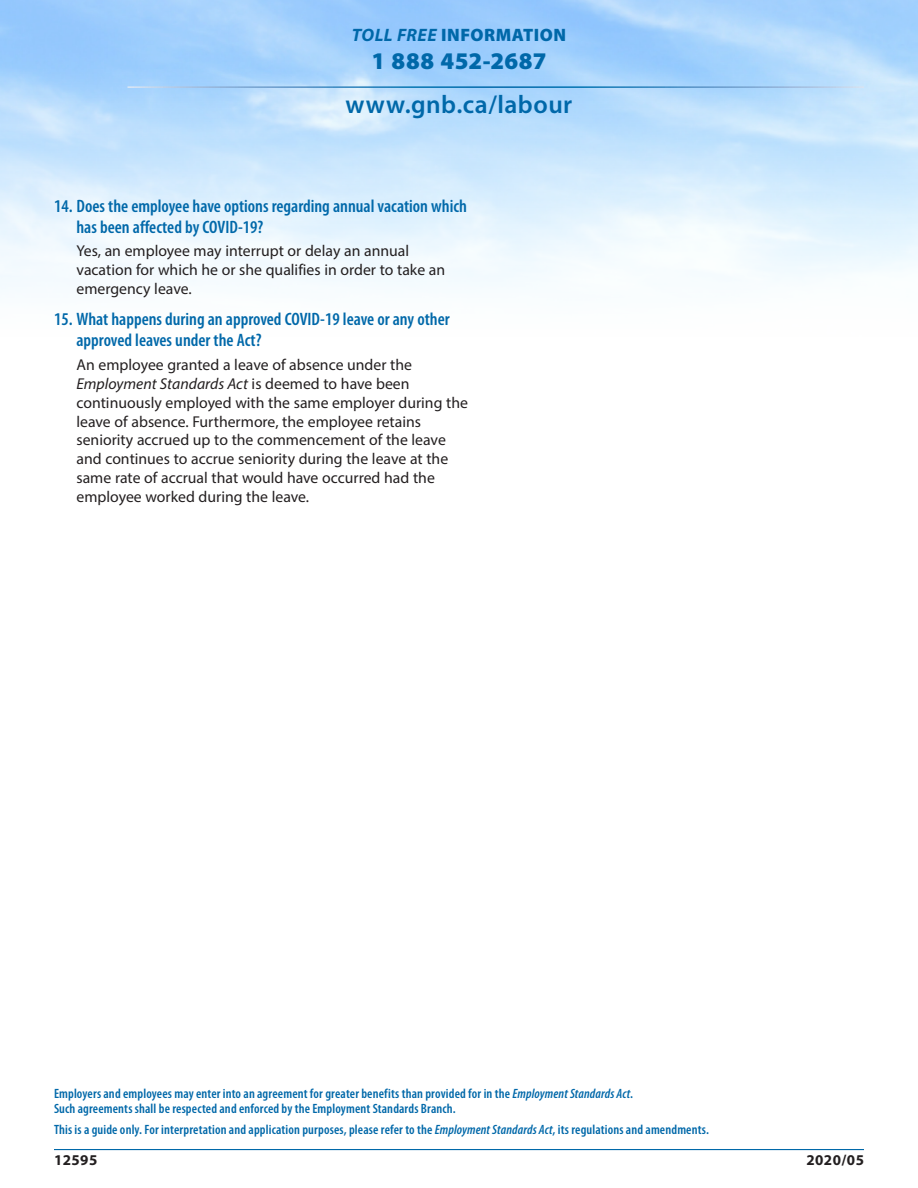
<style>
.page{position:relative;width:918px;height:1188px;background:#fff}
.page>*{position:absolute;margin:0;border:0;box-sizing:border-box;transform-origin:0 0}
.t1{font:600 25.5px "Myriad Pro";letter-spacing:.02em;color:#0068a9}
.t2{font:900 24px "Myriad Pro";letter-spacing:.015em;color:#0068a9}
.question{font:600 condensed 18px/21.6px "Myriad Pro";color:#0068a9}
.t3{font:900 18px "Myriad Pro";letter-spacing:.03em;color:#0068a9}
.text_indent{font:15.75px/18.9px "Myriad Pro";color:#231f20}
.t4{font:700 15px "Myriad Pro";letter-spacing:.03em;color:#231f20}
.t5{font:600 condensed 13.5px/15px "Myriad Pro";letter-spacing:.01em;color:#0068a9}
.s1{font-weight:700;font-style:italic}
.s2{font-style:italic}
</style>
<div class="page">
<hr style="left:54px;top:1149px;width:810px;height:1px;background:#0068a9">
<p class="t3" style="left:352px;top:22px;width:216px"><span class="s1">TOLL FREE</span> INFORMATION</p>
<h2 class="t2" style="left:371px;top:45px;width:177px">1 888 452-2687</h2>
<h1 class="t1" style="left:346px;top:89px;width:228px">www.gnb.ca/labour</h1>
<p class="question" style="left:76px;top:194px;width:392px;text-indent:-22px">14. Does the employee have options regarding annual vacation which has been affected by COVID-19?</p>
<p class="text_indent" style="left:76px;top:242px;width:370px">Yes, an employee may interrupt or delay an annual vacation for which he or she qualifies in order to take an emergency leave.</p>
<p class="question" style="left:76px;top:308px;width:375px;text-indent:-22px">15. What happens during an approved COVID-19 leave or any other approved leaves under the Act?</p>
<p class="text_indent" style="left:76px;top:355px;width:393px">An employee granted a leave of absence under the <span class="s2">Employment Standards Act</span> is deemed to have been continuously employed with the same employer during the leave of absence. Furthermore, the employee retains seniority accrued up to the commencement of the leave and continues to accrue seniority during the leave at the same rate of accrual that would have occurred had the employee worked during the leave.</p>
<p class="t5" style="left:54px;top:1086px;width:581px">Employers and employees may enter into an agreement for greater benefits than provided for in the <span class="s2">Employment Standards Act</span>.<br>Such agreements shall be respected and enforced by the Employment Standards Branch.</p>
<p class="t5" style="left:54px;top:1122px;width:657px">This is a guide only. For interpretation and application purposes, please refer to the <span class="s2">Employment Standards Act</span>, its regulations and amendments.</p>
<p class="t4" style="left:54px;top:1150px;width:45px">12595</p>
<p class="t4" style="left:806px;top:1150px;width:59px">2020/05</p>
</div>
